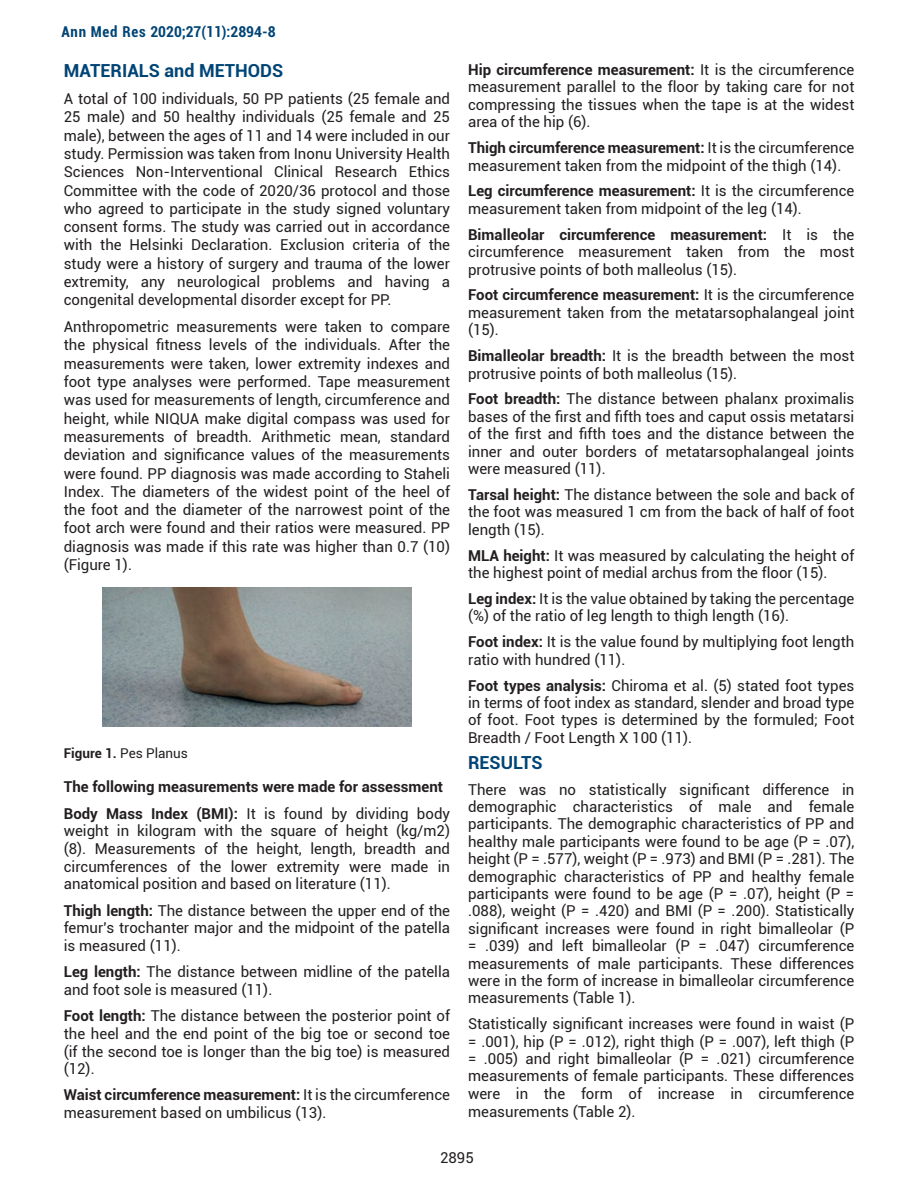
<style>
.page{position:relative;width:918px;height:1188px;background:#fff}
.page>*{position:absolute;margin:0;border:0;box-sizing:border-box;transform-origin:0 0}
.t1{font:700 18px "Roboto";color:#004475}
.t2{font:15px/17.4px "Roboto";color:#231f20;text-align:justify}
.t3{font:700 15px/26.2px "Roboto";color:#231f20}
.t4{font:700 condensed 15px "Roboto";color:#004475}
.t5{font:13.5px "Roboto";color:#231f20}
.s1{font-weight:700}
.s2{font-weight:400}
</style>
<div class="page">
<img style="left:102px;top:587px;width:309px;height:140px">
<p class="t4" style="left:61px;top:21px;width:216px">Ann Med Res 2020;27(11):2894-8</p>
<p class="t1" style="left:64px;top:58px;width:221px">MATERIALS and METHODS</p>
<p class="t2" style="left:64px;top:89px;width:388px;line-height:18.3px">A total of 100 individuals, 50 PP patients (25 female and 25 male) and 50 healthy individuals (25 female and 25 male), between the ages of 11 and 14 were included in our study. Permission was taken from Inonu University Health Sciences Non-Interventional Clinical Research Ethics Committee with the code of 2020/36 protocol and those who agreed to participate in the study signed voluntary consent forms. The study was carried out in accordance with the Helsinki Declaration. Exclusion criteria of the study were a history of surgery and trauma of the lower extremity, any neurological problems and having a congenital developmental disorder except for PP.</p>
<p class="t2" style="left:64px;top:317px;width:388px;line-height:18.3px">Anthropometric measurements were taken to compare the physical fitness levels of the individuals. After the measurements were taken, lower extremity indexes and foot type analyses were performed. Tape measurement was used for measurements of length, circumference and height, while NIQUA make digital compass was used for measurements of breadth. Arithmetic mean, standard deviation and significance values of the measurements were found. PP diagnosis was made according to Staheli Index. The diameters of the widest point of the heel of the foot and the diameter of the narrowest point of the foot arch were found and their ratios were measured. PP diagnosis was made if this rate was higher than 0.7 (10) (Figure 1).</p>
<p class="t5" style="left:64px;top:744px;width:126px"><span class="s1">Figure 1.</span> Pes Planus</p>
<p class="t3" style="left:64px;top:773px;width:388px">The following measurements were made for assessment<br>Body Mass Index (BMI): <span class="s2">It is found by dividing body</span></p>
<p class="t2" style="left:64px;top:822px;width:388px">weight in kilogram with the square of height (kg/m2) (8). Measurements of the height, length, breadth and circumferences of the lower extremity were made in anatomical position and based on literature (11).</p>
<p class="t2" style="left:64px;top:901px;width:388px"><span class="s1">Thigh length:</span> The distance between the upper end of the femur's trochanter major and the midpoint of the patella is measured (11).</p>
<p class="t2" style="left:64px;top:963px;width:388px"><span class="s1">Leg length:</span> The distance between midline of the patella and foot sole is measured (11).</p>
<p class="t2" style="left:64px;top:1006px;width:388px"><span class="s1">Foot length:</span> The distance between the posterior point of the heel and the end point of the big toe or second toe (if the second toe is longer than the big toe) is measured (12).</p>
<p class="t2" style="left:64px;top:1086px;width:388px"><span class="s1">Waist circumference measurement:</span> It is the circumference measurement based on umbilicus (13).</p>
<p class="t2" style="left:468px;top:60px;width:388px"><span class="s1">Hip circumference measurement:</span> It is the circumference measurement parallel to the floor by taking care for not compressing the tissues when the tape is at the widest area of the hip (6).</p>
<p class="t2" style="left:468px;top:139px;width:388px"><span class="s1">Thigh circumference measurement:</span> It is the circumference measurement taken from the midpoint of the thigh (14).</p>
<p class="t2" style="left:468px;top:182px;width:388px"><span class="s1">Leg circumference measurement:</span> It is the circumference measurement taken from midpoint of the leg (14).</p>
<p class="t2" style="left:468px;top:225px;width:388px"><span class="s1">Bimalleolar circumference measurement:</span> It is the circumference measurement taken from the most protrusive points of both malleolus (15).</p>
<p class="t2" style="left:468px;top:286px;width:388px"><span class="s1">Foot circumference measurement:</span> It is the circumference measurement taken from the metatarsophalangeal joint (15).</p>
<p class="t2" style="left:468px;top:347px;width:388px"><span class="s1">Bimalleolar breadth:</span> It is the breadth between the most protrusive points of both malleolus (15).</p>
<p class="t2" style="left:468px;top:390px;width:388px"><span class="s1">Foot breadth:</span> The distance between phalanx proximalis bases of the first and fifth toes and caput ossis metatarsi of the first and fifth toes and the distance between the inner and outer borders of metatarsophalangeal joints were measured (11).</p>
<p class="t2" style="left:468px;top:485px;width:388px"><span class="s1">Tarsal height:</span> The distance between the sole and back of the foot was measured 1 cm from the back of half of foot length (15).</p>
<p class="t2" style="left:468px;top:546px;width:388px"><span class="s1">MLA height:</span> It was measured by calculating the height of the highest point of medial archus from the floor (15).</p>
<p class="t2" style="left:468px;top:589px;width:388px"><span class="s1">Leg index:</span> It is the value obtained by taking the percentage (%) of the ratio of leg length to thigh length (16).</p>
<p class="t2" style="left:468px;top:633px;width:388px"><span class="s1">Foot index:</span> It is the value found by multiplying foot length ratio with hundred (11).</p>
<p class="t2" style="left:468px;top:676px;width:388px"><span class="s1">Foot types analysis:</span> Chiroma et al. (5) stated foot types in terms of foot index as standard, slender and broad type of foot. Foot types is determined by the formuled; Foot Breadth / Foot Length X 100 (11).</p>
<p class="t1" style="left:468px;top:750px;width:76px">RESULTS</p>
<p class="t2" style="left:468px;top:780px;width:388px">There was no statistically significant difference in demographic characteristics of male and female participants. The demographic characteristics of PP and healthy male participants were found to be age (P = .07), height (P = .577), weight (P = .973) and BMI (P = .281). The demographic characteristics of PP and healthy female participants were found to be age (P = .07), height (P = .088), weight (P = .420) and BMI (P = .200). Statistically significant increases were found in right bimalleolar (P = .039) and left bimalleolar (P = .047) circumference measurements of male participants. These differences were in the form of increase in bimalleolar circumference measurements (Table 1).</p>
<p class="t2" style="left:468px;top:1015px;width:388px">Statistically significant increases were found in waist (P = .001), hip (P = .012), right thigh (P = .007), left thigh (P = .005) and right bimalleolar (P = .021) circumference measurements of female participants. These differences were in the form of increase in circumference measurements (Table 2).</p>
<p class="t2" style="left:440px;top:1148px;width:35px">2895</p>
</div>
